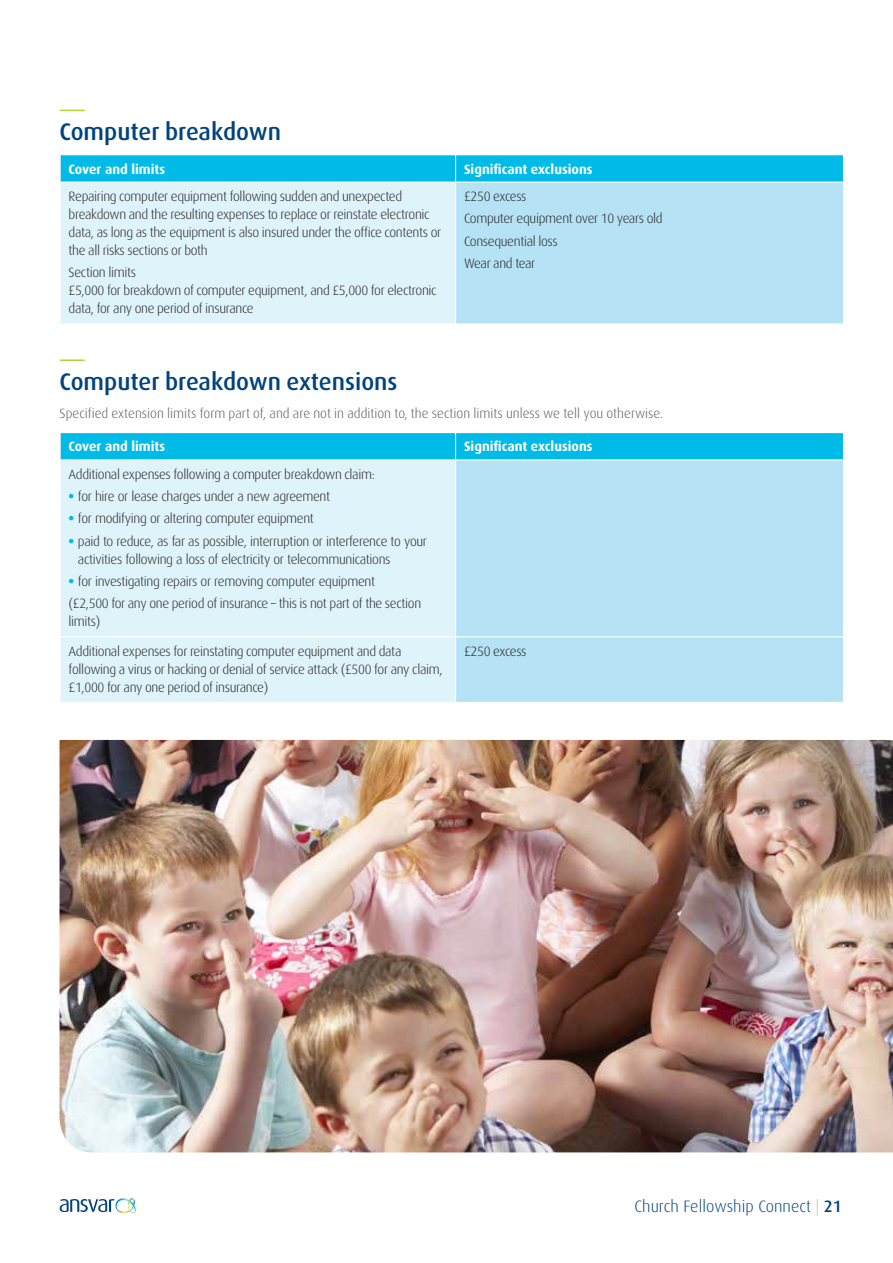
<style>
.page{position:relative;width:893px;height:1263px;background:#fff}
.page>*{position:absolute;margin:0;border:0;box-sizing:border-box;transform-origin:0 0}
.t1{font:500 24px "Dax";color:#01437c}
.t2{font:300 16.5px "Dax";color:#01437c}
.t3{font:300 13.5px/18px "Dax";letter-spacing:-.025em;color:#231f20}
.t4{font:300 13.5px "Dax";color:#57585a}
.t5{font:700 13.5px "Dax";color:#fff}
.s1{font-weight:800;color:#00bbe8}
.s2{color:#b5d334}
.s3{font-weight:500}
</style>
<div class="page">
<svg style="left:60px;top:1198px;width:76px;height:15px"></svg>
<img style="left:115px;top:1198px;width:6px;height:14px">
<svg style="left:60px;top:110px;width:24px;height:1px"></svg>
<div style="left:60px;top:182px;width:396px;height:142px;background:#def3fa"></div>
<div style="left:456px;top:182px;width:387px;height:142px;background:#b5e3f5"></div>
<hr style="left:456px;top:323px;width:388px;height:2px;background:#fff">
<hr style="left:60px;top:323px;width:396px;height:2px;background:#fff">
<hr style="left:60px;top:183px;width:1px;height:140px;background:#fff">
<hr style="left:455px;top:183px;width:1px;height:140px;background:#fff">
<svg style="left:60px;top:155px;width:784px;height:27px;background:#07bde8"></svg>
<hr style="left:60px;top:182px;width:396px;height:1px;background:#fff">
<hr style="left:456px;top:182px;width:388px;height:1px;background:#fff">
<hr style="left:60px;top:359px;width:24px;height:2px;background:#b5d334">
<div style="left:61px;top:460px;width:394px;height:242px;background:#def3fa"></div>
<div style="left:456px;top:460px;width:387px;height:242px;background:#b5e3f5"></div>
<hr style="left:456px;top:636px;width:388px;height:1px;background:#fff">
<hr style="left:60px;top:636px;width:396px;height:1px;background:#fff">
<div style="left:60px;top:433px;width:784px;height:26px;background:#00bbe8"></div>
<img style="left:60px;top:740px;width:833px;height:412px">
<h1 class="t1" style="left:60px;top:118px;width:223px">Computer breakdown</h1>
<p class="t5" style="left:69px;top:161px;width:98px">Cover and limits</p>
<p class="t5" style="left:464px;top:161px;width:130px">Significant exclusions</p>
<p class="t3" style="left:69px;top:188px;width:374px">Repairing computer equipment following sudden and unexpected breakdown and the resulting expenses to replace or reinstate electronic data, as long as the equipment is also insured under the office contents or the all risks sections or both</p>
<p class="t3" style="left:69px;top:264px;width:370px">Section limits<br>£5,000 for breakdown of computer equipment, and £5,000 for electronic data, for any one period of insurance</p>
<p class="t3" style="left:464px;top:185px;width:200px;line-height:22.2px">£250 excess<br>Computer equipment over 10 years old<br>Consequential loss<br>Wear and tear</p>
<h1 class="t1" style="left:60px;top:368px;width:340px">Computer breakdown extensions</h1>
<p class="t4" style="left:60px;top:405px;width:605px">Specified extension limits form part of, and are not in addition to, the section limits unless we tell you otherwise.</p>
<p class="t5" style="left:69px;top:439px;width:98px">Cover and limits</p>
<p class="t5" style="left:464px;top:439px;width:130px">Significant exclusions</p>
<p class="t3" style="left:69px;top:465px;width:308px">Additional expenses following a computer breakdown claim:</p>
<p class="t3" style="left:69px;top:488px;width:263px"><span class="s1">•</span> for hire or lease charges under a new agreement</p>
<p class="t3" style="left:69px;top:510px;width:247px"><span class="s1">•</span> for modifying or altering computer equipment</p>
<p class="t3" style="left:78px;top:532px;width:351px;text-indent:-9px"><span class="s1">•</span> paid to reduce, as far as possible, interruption or interference to your activities following a loss of electricity or telecommunications</p>
<p class="t3" style="left:69px;top:570px;width:354px;line-height:22.2px"><span class="s1">•</span> for investigating repairs or removing computer equipment<br>(£2,500 for any one period of insurance – this is not part of the section</p>
<p class="t3" style="left:69px;top:607px;width:334px;line-height:29.5px">limits)<br>Additional expenses for reinstating computer equipment and data</p>
<p class="t3" style="left:69px;top:660px;width:376px">following a virus or hacking or denial of service attack (£500 for any claim, £1,000 for any one period of insurance)</p>
<p class="t3" style="left:464px;top:642px;width:64px">£250 excess</p>
<p class="t2" style="left:634px;top:1197px;width:209px">Church Fellowship Connect <span class="s2">|</span> <span class="s3">21</span></p>
</div>
